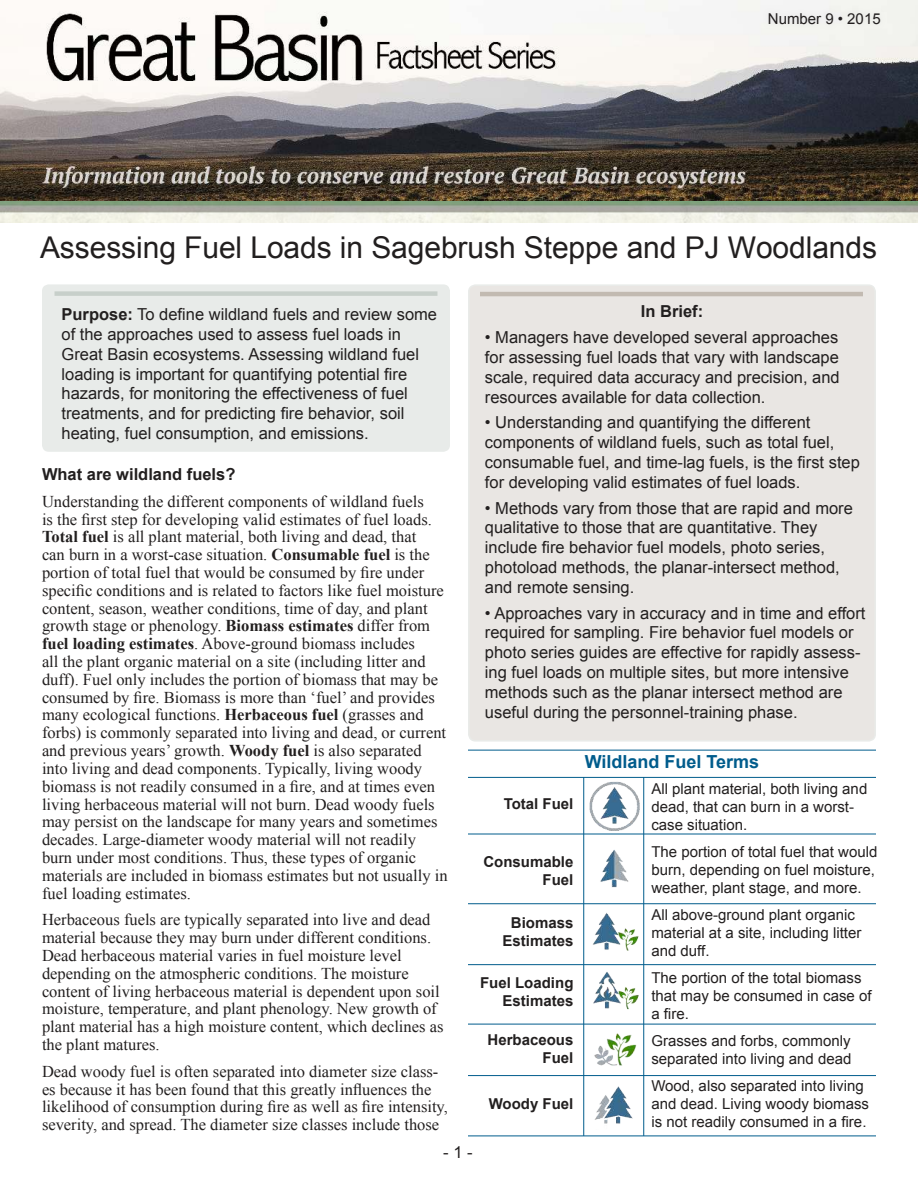
<style>
.page{position:relative;width:918px;height:1188px;background:#fff}
.page>*{position:absolute;margin:0;border:0;box-sizing:border-box;transform-origin:0 0}
.t1{font:30px "Arial";letter-spacing:-.005em;color:#221f1f}
.t2{font:700 18px "Arial";color:#005c8c}
.t3{font:16.5px/17.9px "Times New Roman";color:#221f1f}
.t4{font:16.5px/19.8px "Arial";color:#221f1f}
.t5{font:700 16.5px "Arial";color:#221f1f}
.t6{font:15px/18px "Arial";color:#221f1f}
.t7{font:700 15px/18px "Arial";color:#221f1f;text-align:right}
.s1{font-weight:700}
</style>
<div class="page">
<img style="left:586px;top:781px;width:57px;height:343px">
<div style="left:469px;top:285px;width:406px;height:456px;background:#e9e6e3;border-radius:7px"></div>
<div style="left:468px;top:284px;width:408px;height:458px;border:2px solid #a6afa7;border-radius:7px"></div>
<div style="left:42px;top:284px;width:408px;height:168px;background:#e8ebe9;border-radius:7px"></div>
<img style="left:0;top:0;width:918px;height:201px">
<div style="left:763px;top:7px;width:123px;height:23px;background:#f1f1ee"></div>
<hr style="left:480px;top:292px;width:383px;height:4px;background:#c2bab1">
<div style="left:55px;top:291px;width:382px;height:5px;background:#c7cfca"></div>
<hr style="left:583px;top:777px;width:1px;height:359px;background:#005c8c">
<hr style="left:643px;top:777px;width:1px;height:359px;background:#005c8c">
<hr style="left:468px;top:834px;width:408px;height:1px;background:#005c8c">
<hr style="left:468px;top:903px;width:408px;height:1px;background:#005c8c">
<hr style="left:468px;top:964px;width:408px;height:1px;background:#005c8c">
<hr style="left:468px;top:1024px;width:408px;height:1px;background:#005c8c">
<hr style="left:468px;top:1075px;width:408px;height:1px;background:#005c8c">
<hr style="left:468px;top:1136px;width:408px;height:1px;background:#005c8c">
<hr style="left:468px;top:777px;width:408px;height:1px;background:#005c8c">
<hr style="left:468px;top:750px;width:408px;height:1px;background:#005c8c">
<p class="t6" style="left:768px;top:10px;width:114px">Number 9 • 2015</p>
<h1 class="t1" style="left:40px;top:236px;width:839px">Assessing Fuel Loads in Sagebrush Steppe and PJ Woodlands</h1>
<p class="t4" style="left:62px;top:305px;width:377px"><span class="s1">Purpose:</span> To define wildland fuels and review some of the approaches used to assess fuel loads in Great Basin ecosystems. Assessing wildland fuel loading is important for quantifying potential fire hazards, for monitoring the effectiveness of fuel treatments, and for predicting fire behavior, soil heating, fuel consumption, and emissions.</p>
<p class="t5" style="left:42px;top:468px;width:195px">What are wildland fuels?</p>
<p class="t3" style="left:42px;top:494px;width:407px">Understanding the different components of wildland fuels<br>is the first step for developing valid estimates of fuel loads.<br><span class="s1">Total fuel</span> is all plant material, both living and dead, that<br>can burn in a worst-case situation. <span class="s1">Consumable fuel</span> is the portion of total fuel that would be consumed by fire under specific conditions and is related to factors like fuel moisture content, season, weather conditions, time of day, and plant growth stage or phenology. <span class="s1">Biomass estimates</span> differ from <span class="s1">fuel loading estimates</span>. Above-ground biomass includes<br>all the plant organic material on a site (including litter and duff). Fuel only includes the portion of biomass that may be consumed by fire. Biomass is more than ‘fuel’ and provides many ecological functions. <span class="s1">Herbaceous fuel</span> (grasses and forbs) is commonly separated into living and dead, or current and previous years’ growth. <span class="s1">Woody fuel</span> is also separated into living and dead components. Typically, living woody biomass is not readily consumed in a fire, and at times even living herbaceous material will not burn. Dead woody fuels may persist on the landscape for many years and sometimes decades. Large-diameter woody material will not readily burn under most conditions. Thus, these types of organic materials are included in biomass estimates but not usually in fuel loading estimates.</p>
<p class="t3" style="left:42px;top:911px;width:403px">Herbaceous fuels are typically separated into live and dead material because they may burn under different conditions.<br>Dead herbaceous material varies in fuel moisture level depending on the atmospheric conditions. The moisture content of living herbaceous material is dependent upon soil moisture, temperature, and plant phenology. New growth of plant material has a high moisture content, which declines as the plant matures.</p>
<p class="t3" style="left:42px;top:1062px;width:407px">Dead woody fuel is often separated into diameter size class&shy;es because it has been found that this greatly influences the likelihood of consumption during fire as well as fire intensity, severity, and spread. The diameter size classes include those</p>
<p class="t4" style="left:443px;top:1144px;width:31px">- 1 -</p>
<p class="t5" style="left:641px;top:305px;width:64px">In Brief:</p>
<p class="t4" style="left:485px;top:328px;width:356px;text-align:justify">• Managers have developed several approaches for assessing fuel loads that vary with landscape scale, required data accuracy and precision, and resources available for data collection.</p>
<p class="t4" style="left:485px;top:413px;width:377px">• Understanding and quantifying the different components of wildland fuels, such as total fuel, consumable fuel, and time-lag fuels, is the first step for developing valid estimates of fuel loads.</p>
<p class="t4" style="left:485px;top:498px;width:370px">• Methods vary from those that are rapid and more qualitative to those that are quantitative. They include fire behavior fuel models, photo series, photoload methods, the planar-intersect method, and remote sensing.</p>
<p class="t4" style="left:485px;top:603px;width:382px">• Approaches vary in accuracy and in time and effort required for sampling. Fire behavior fuel models or photo series guides are effective for rapidly assess&shy;ing fuel loads on multiple sites, but more intensive methods such as the planar intersect method are useful during the personnel-training phase.</p>
<p class="t7" style="left:504px;top:796px;width:71px">Total Fuel</p>
<p class="t7" style="left:483px;top:854px;width:92px">Consumable<br>Fuel</p>
<p class="t7" style="left:503px;top:915px;width:72px;text-align:center">Biomass<br>Estimates</p>
<p class="t7" style="left:480px;top:975px;width:95px">Fuel Loading<br>Estimates</p>
<p class="t7" style="left:488px;top:1032px;width:87px">Herbaceous<br>Fuel</p>
<p class="t7" style="left:489px;top:1096px;width:86px">Woody Fuel</p>
<p class="t2" style="left:585px;top:755px;width:176px">Wildland Fuel Terms</p>
<p class="t6" style="left:651px;top:780px;width:217px">All plant material, both living and dead, that can burn in a worst&shy;case situation.</p>
<p class="t6" style="left:651px;top:843px;width:227px">The portion of total fuel that would burn, depending on fuel moisture, weather, plant stage, and more.</p>
<p class="t6" style="left:651px;top:906px;width:212px">All above-ground plant organic material at a site, including litter and duff.</p>
<p class="t6" style="left:651px;top:969px;width:222px">The portion of the total biomass that may be consumed in case of a fire.</p>
<p class="t6" style="left:651px;top:1032px;width:202px">Grasses and forbs, commonly separated into living and dead</p>
<p class="t6" style="left:651px;top:1077px;width:219px">Wood, also separated into living and dead. Living woody biomass is not readily consumed in a fire.</p>
</div>
